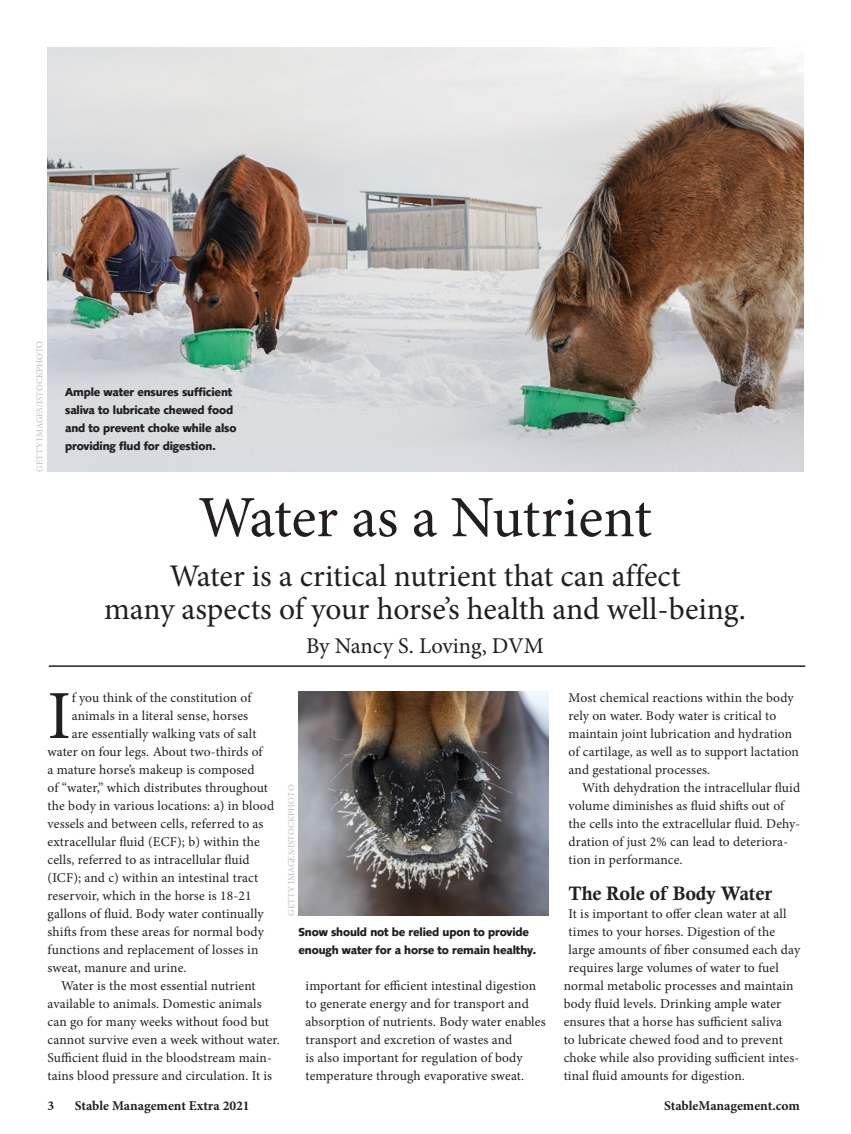
<style>
.page{position:relative;width:851px;height:1134px;background:#fff}
.page>*{position:absolute;margin:0;border:0;box-sizing:border-box;transform-origin:0 0}
.Body_Copy{font:68.85px "Minion Pro";color:#231f20}
.No_Spacing{font:58.5px "Minion Pro";letter-spacing:-.005em;color:#231f20}
.No_Spacing-2{font:31.5px/33px "Minion Pro";letter-spacing:-.005em;color:#231f20;text-align:center}
.No_Spacing-3{font:22.5px "Minion Pro";letter-spacing:-.005em;color:#231f20}
.Subhead{font:19.5px "Calis MT Bol";letter-spacing:-.01em;color:#231f20}
.Body_Copy-2{font:13.5px/18px "Minion Pro";letter-spacing:.01em;color:#231f20}
.t1{font:700 13.5px "Minion Pro";color:#231f20}
.t2{font:700 12px/18px "URW Samarkand D";letter-spacing:-.01em;color:#231f20}
.photo_credit{font:9px "Minion Pro";letter-spacing:.01em;color:#bcbdc0}
</style>
<div class="page">
<hr style="left:49px;top:665px;width:756px;height:2px;background:#231f20">
<img style="left:47px;top:48px;width:756px;height:424px">
<img style="left:298px;top:691px;width:250px;height:225px">
<p class="photo_credit" style="left:33px;top:472px;width:133px;rotate:-90deg">GETTY IMAGES/ISTOCKPHOTO</p>
<p class="t2" style="left:65px;top:383px;width:173px">Ample water ensures sufficient saliva to lubricate chewed food and to prevent choke while also providing flud for digestion.</p>
<p class="No_Spacing" style="left:198px;top:478px;width:455px">Water as a Nutrient</p>
<p class="No_Spacing-2" style="left:104px;top:559px;width:643px">Water is a critical nutrient that can affect<br>many aspects of your horse’s health and well-being.</p>
<p class="No_Spacing-3" style="left:306px;top:631px;width:239px">By Nancy S. Loving, DVM</p>
<p class="Body_Copy" style="left:48px;top:670px;width:25px">I</p>
<p class="Body_Copy-2" style="left:72px;top:689px;width:181px">f you think of the constitution of</p>
<p class="Body_Copy-2" style="left:72px;top:707px;width:178px">animals in a literal sense, horses</p>
<p class="Body_Copy-2" style="left:72px;top:725px;width:186px">are essentially walking vats of salt</p>
<p class="Body_Copy-2" style="left:48px;top:743px;width:216px">water on four legs. About two-thirds of</p>
<p class="Body_Copy-2" style="left:48px;top:761px;width:208px">a mature horse’s makeup is composed</p>
<p class="Body_Copy-2" style="left:48px;top:779px;width:222px">of “water,” which distributes throughout</p>
<p class="Body_Copy-2" style="left:48px;top:797px;width:228px">the body in various locations: a) in blood</p>
<p class="Body_Copy-2" style="left:48px;top:815px;width:217px">vessels and between cells, referred to as</p>
<p class="Body_Copy-2" style="left:48px;top:833px;width:214px">extracellular fluid (ECF); b) within the</p>
<p class="Body_Copy-2" style="left:48px;top:851px;width:204px">cells, referred to as intracellular fluid</p>
<p class="Body_Copy-2" style="left:48px;top:869px;width:212px">(ICF); and c) within an intestinal tract</p>
<p class="Body_Copy-2" style="left:48px;top:887px;width:205px">reservoir, which in the horse is 18-21</p>
<p class="Body_Copy-2" style="left:48px;top:905px;width:218px">gallons of fluid. Body water continually</p>
<p class="Body_Copy-2" style="left:48px;top:923px;width:218px">shifts from these areas for normal body</p>
<p class="Body_Copy-2" style="left:48px;top:941px;width:212px">functions and replacement of losses in</p>
<p class="Body_Copy-2" style="left:48px;top:959px;width:140px">sweat, manure and urine.</p>
<p class="Body_Copy-2" style="left:48px;top:977px;width:234px;text-indent:14px">Water is the most essential nutrient available to animals. Domestic animals can go for many weeks without food but cannot survive even a week without water.<br>Sufficient fluid in the bloodstream main&shy;tains blood pressure and circulation. It is</p>
<p class="Body_Copy-2" style="left:305px;top:977px;width:241px">important for efficient intestinal digestion to generate energy and for transport and absorption of nutrients. Body water enables transport and excretion of wastes and<br>is also important for regulation of body temperature through evaporative sweat.</p>
<p class="photo_credit" style="left:285px;top:916px;width:133px;rotate:-90deg">GETTY IMAGES/ISTOCKPHOTO</p>
<p class="t2" style="left:298px;top:923px;width:239px">Snow should not be relied upon to provide enough water for a horse to remain healthy.</p>
<p class="Body_Copy-2" style="left:568px;top:689px;width:232px">Most chemical reactions within the body rely on water. Body water is critical to maintain joint lubrication and hydration of cartilage, as well as to support lactation and gestational processes.</p>
<p class="Body_Copy-2" style="left:568px;top:779px;width:233px;text-indent:14px">With dehydration the intracellular fluid volume diminishes as fluid shifts out of the cells into the extracellular fluid. Dehy&shy;dration of just 2% can lead to deteriora&shy;tion in performance.</p>
<p class="Subhead" style="left:568px;top:882px;width:205px">The Role of Body Water</p>
<p class="Body_Copy-2" style="left:568px;top:905px;width:219px">It is important to offer clean water at all</p>
<p class="Body_Copy-2" style="left:568px;top:923px;width:208px">times to your horses. Digestion of the</p>
<p class="Body_Copy-2" style="left:568px;top:941px;width:233px">large amounts of fiber consumed each day</p>
<p class="Body_Copy-2" style="left:568px;top:959px;width:212px">requires large volumes of water to fuel</p>
<p class="Body_Copy-2" style="left:563px;top:977px;width:231px">normal metabolic processes and maintain</p>
<p class="Body_Copy-2" style="left:563px;top:995px;width:219px">body fluid levels. Drinking ample water</p>
<p class="Body_Copy-2" style="left:563px;top:1013px;width:220px">ensures that a horse has sufficient saliva</p>
<p class="Body_Copy-2" style="left:563px;top:1031px;width:221px">to lubricate chewed food and to prevent</p>
<p class="Body_Copy-2" style="left:563px;top:1049px;width:237px">choke while also providing sufficient intes-</p>
<p class="Body_Copy-2" style="left:563px;top:1067px;width:183px">tinal fluid amounts for digestion.</p>
<p class="t1" style="left:47px;top:1096px;width:8px">3</p>
<p class="t1" style="left:75px;top:1096px;width:176px">Stable Management Extra 2021</p>
<p class="t1" style="left:664px;top:1096px;width:137px">StableManagement.com</p>
</div>
